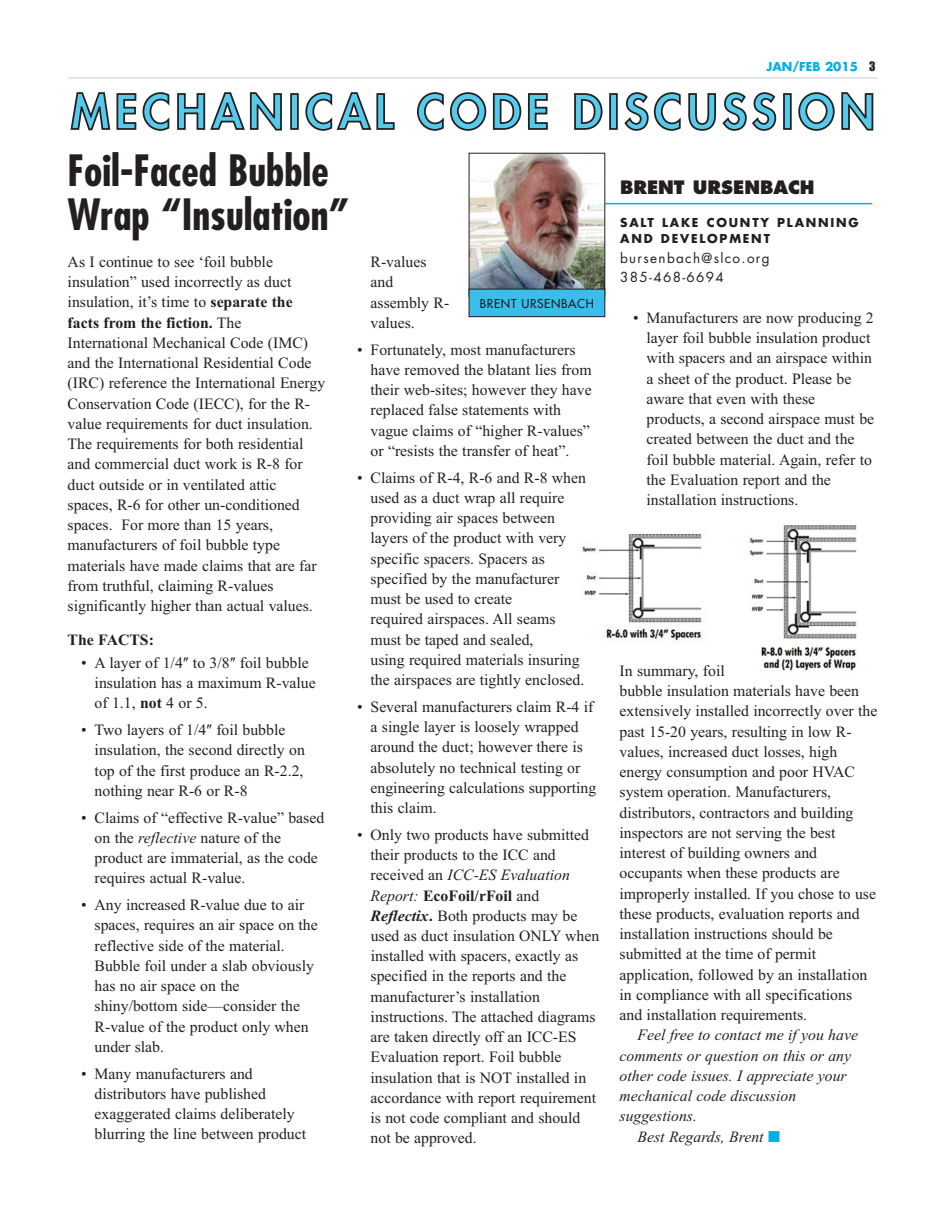
<style>
.page{position:relative;width:945px;height:1215px;background:#fff}
.page>*{position:absolute;margin:0;border:0;box-sizing:border-box;transform-origin:0 0}
.t1{font:700 condensed 42px/43.8px "Futura";color:#231f20}
.t2{font:800 18px "Futura";color:#231f20}
.t3{font:15.75px/20.2px "Times";color:#231f20}
.t4{font:italic 15.75px "Times";color:#231f20}
.t5{font:700 15.75px "Times";color:#231f20}
.t6{font:13.5px/19.5px "Futura";letter-spacing:.1em;color:#231f20}
.t7{font:700 12px/16.5px "Futura";letter-spacing:.15em;color:#231f20}
.t8{font:12px "Futura";letter-spacing:.05em;color:#231f20}
.t9{font:700 12px "Futura";color:#00b0e6}
.s1{font-family:"Impact";font-weight:400;color:#231f20}
.s2{font-weight:700}
.s3{font-style:italic}
.s4{font-weight:700;font-style:italic}
.s5{font-family:"Abadi";font-weight:800;font-stretch:condensed;font-size:16.5px}
.s6{color:#00b0e6}
</style>
<div class="page">
<hr style="left:68px;top:78px;width:810px;height:1px;background:#c8cddd">
<svg style="left:70px;top:92px;width:212px;height:39px"></svg>
<div style="left:291px;top:94px;width:7px;height:35px;background:#56caea"></div>
<div style="left:290px;top:93px;width:9px;height:37px;border:2px solid #231f20"></div>
<svg style="left:305px;top:92px;width:90px;height:39px"></svg>
<svg style="left:417px;top:92px;width:131px;height:39px"></svg>
<svg style="left:574px;top:93px;width:29px;height:37px"></svg>
<div style="left:610px;top:94px;width:7px;height:35px;background:#56caea"></div>
<div style="left:609px;top:93px;width:9px;height:37px;border:2px solid #231f20"></div>
<svg style="left:624px;top:92px;width:153px;height:39px"></svg>
<div style="left:784px;top:94px;width:7px;height:35px;background:#56caea"></div>
<div style="left:783px;top:93px;width:9px;height:37px;border:2px solid #231f20"></div>
<svg style="left:798px;top:92px;width:75px;height:39px"></svg>
<hr style="left:515px;top:203px;width:357px;height:1px;background:#00b0e6">
<img style="left:471px;top:155px;width:132px;height:134px">
<div style="left:469px;top:289px;width:136px;height:28px;background:#3abdeb"></div>
<div style="left:469px;top:289px;width:136px;height:28px;border:1px solid #231f20"></div>
<img style="left:581px;top:533px;width:123px;height:110px">
<img style="left:749px;top:525px;width:108px;height:146px">
<p class="t9" style="left:767px;top:61px;width:110px">JAN/FEB 2015 <span class="s1">3</span></p>
<h1 class="t1" style="left:68px;top:153px;width:283px">Foil-Faced Bubble<br>Wrap “Insulation”</h1>
<p class="t3" style="left:68px;top:251px;width:259px">As I continue to see ‘foil bubble insulation” used incorrectly as duct insulation, it’s time to <span class="s2">separate the facts from the fiction.</span> The International Mechanical Code (IMC) and the International Residential Code (IRC) reference the International energy Conservation Code (IeCC), for the R&shy;value requirements for duct insulation.<br>The requirements for both residential and commercial duct work is R-8 for duct outside or in ventilated attic spaces, R-6 for other un-conditioned spaces. For more than 15 years, manufacturers of foil bubble type materials have made claims that are far from truthful, claiming R-values significantly higher than actual values.</p>
<p class="t5" style="left:68px;top:630px;width:88px">The FACTS:</p>
<p class="t3" style="left:95px;top:652px;width:223px;text-indent:-13px">• A layer of 1/4ʺ to 3/8ʺ foil bubble insulation has a maximum R-value of 1.1, <span class="s2">not</span> 4 or 5.</p>
<p class="t3" style="left:95px;top:720px;width:212px;text-indent:-13px">• Two layers of 1/4ʺ foil bubble insulation, the second directly on top of the first produce an R-2.2, nothing near R-6 or R-8</p>
<p class="t3" style="left:95px;top:807px;width:231px;text-indent:-13px">• Claims of “effective R-value” based on the <span class="s3">reflective</span> nature of the product are immaterial, as the code requires actual R-value.</p>
<p class="t3" style="left:95px;top:895px;width:225px;text-indent:-13px">• Any increased R-value due to air spaces, requires an air space on the reflective side of the material.<br>Bubble foil under a slab obviously has no air space on the shiny/bottom side—consider the<br>R-value of the product only when under slab.</p>
<p class="t3" style="left:95px;top:1063px;width:213px;text-indent:-13px">• Many manufacturers and distributors have published exaggerated claims deliberately blurring the line between product</p>
<p class="t3" style="left:371px;top:251px;width:80px">R-values and assembly R&shy;values.</p>
<p class="t3" style="left:371px;top:339px;width:223px;text-indent:-13px">• Fortunately, most manufacturers have removed the blatant lies from their web-sites; however they have replaced false statements with vague claims of “higher R-values” or “resists the transfer of heat”.</p>
<p class="t3" style="left:371px;top:467px;width:217px;text-indent:-13px">• Claims of R-4, R-6 and R-8 when used as a duct wrap all require providing air spaces between layers of the product with very specific spacers. Spacers as specified by the manufacturer must be used to create<br>required airspaces. All seams must be taped and sealed,<br>using required materials insuring the airspaces are tightly enclosed.</p>
<p class="t3" style="left:371px;top:696px;width:227px;text-indent:-13px">• Several manufacturers claim R-4 if a single layer is loosely wrapped around the duct; however there is absolutely no technical testing or engineering calculations supporting this claim.</p>
<p class="t3" style="left:371px;top:824px;width:230px;text-indent:-13px">• Only two products have submitted their products to the ICC and received an <span class="s3">ICC-ES Evaluation<br>Report:</span> <span class="s2">EcoFoil/rFoil</span> and<br><span class="s4">Reflectix</span><span class="s5">.</span> Both products may be used as duct insulation ONLY when installed with spacers, exactly as specified in the reports and the manufacturer’s installation instructions. The attached diagrams are taken directly off an ICC-eS evaluation report. Foil bubble insulation that is NOT installed in accordance with report requirement is not code compliant and should not be approved.</p>
<p class="t8" style="left:480px;top:298px;width:115px">BRENT URSENBACH</p>
<p class="t2" style="left:620px;top:179px;width:196px">BRENT URSENBACH</p>
<p class="t7" style="left:620px;top:215px;width:240px">SALT LAKE COUNTY PLANNING<br>AND DEVELOPMENT</p>
<p class="t6" style="left:620px;top:249px;width:151px">bursenbach@slco.org<br>385-468-6694</p>
<p class="t3" style="left:647px;top:307px;width:229px;text-indent:-13px">• Manufacturers are now producing 2 layer foil bubble insulation product with spacers and an airspace within a sheet of the product. Please be aware that even with these products, a second airspace must be created between the duct and the foil bubble material. Again, refer to the evaluation report and the installation instructions.</p>
<p class="t3" style="left:620px;top:660px;width:259px">In summary, foil<br>bubble insulation materials have been extensively installed incorrectly over the past 15-20 years, resulting in low R&shy;values, increased duct losses, high energy consumption and poor HVAC system operation. Manufacturers, distributors, contractors and building inspectors are not serving the best interest of building owners and occupants when these products are improperly installed. If you chose to use these products, evaluation reports and installation instructions should be submitted at the time of permit application, followed by an installation in compliance with all specifications and installation requirements.</p>
<p class="t4" style="left:638px;top:1026px;width:222px">Feel free to contact me if you have</p>
<p class="t4" style="left:620px;top:1046px;width:233px">comments or question on this or any</p>
<p class="t4" style="left:620px;top:1066px;width:229px">other code issues. I appreciate your</p>
<p class="t4" style="left:620px;top:1087px;width:178px">mechanical code discussion</p>
<p class="t4" style="left:620px;top:1107px;width:79px">suggestions.</p>
<p class="t4" style="left:638px;top:1127px;width:144px">Best Regards, Brent <span class="s6">■</span></p>
</div>
